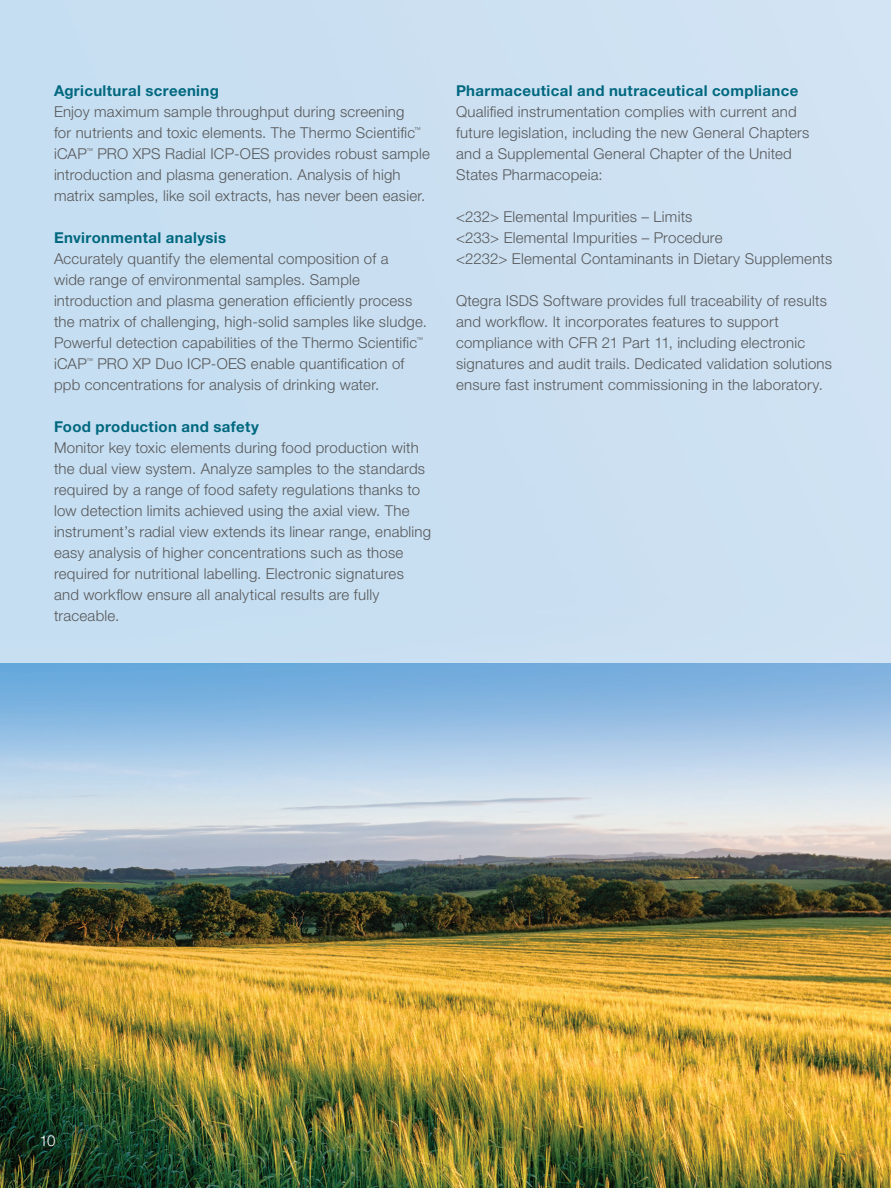
<style>
.page{position:relative;width:891px;height:1188px;background:#fff}
.page>*{position:absolute;margin:0;border:0;box-sizing:border-box;transform-origin:0 0}
.t1{font:300 15px/21px "Helvetica Neue LT Std";letter-spacing:.015em;color:#57585a}
.t2{font:700 15px "Helvetica Neue LT Std";letter-spacing:.025em;color:#00687f}
.t3{font:300 15px "Helvetica Neue LT Std";color:#fff}
.t4{font:300 6.75px "Helvetica Neue LT Std";color:#57585a}
</style>
<div class="page">
<img style="left:0;top:663px;width:891px;height:525px">
<div style="left:0;top:0;width:891px;height:663px;background:#c9dff1"></div>
<p class="t2" style="left:54px;top:81px;width:166px">Agricultural screening</p>
<p class="t1" style="left:54px;top:101px;width:363px">Enjoy maximum sample throughput during screening for nutrients and toxic elements. The Thermo Scientific</p>
<p class="t4" style="left:414px;top:125px;width:8px">™</p>
<p class="t1" style="left:54px;top:143px;width:377px;text-indent:43px">PRO XPS Radial ICP-OES provides robust sample introduction and plasma generation. Analysis of high matrix samples, like soil extracts, has never been easier.</p>
<p class="t2" style="left:54px;top:228px;width:174px">Environmental analysis</p>
<p class="t1" style="left:54px;top:248px;width:375px">Accurately quantify the elemental composition of a<br>wide range of environmental samples. Sample introduction and plasma generation efficiently process the matrix of challenging, high-solid samples like sludge.<br>Powerful detection capabilities of the Thermo Scientific</p>
<p class="t1" style="left:54px;top:143px;width:34px">iCAP</p>
<p class="t4" style="left:86px;top:146px;width:8px">™</p>
<p class="t4" style="left:416px;top:335px;width:8px">™</p>
<p class="t1" style="left:54px;top:353px;width:352px;text-indent:43px">PRO XP Duo ICP-OES enable quantification of ppb concentrations for analysis of drinking water.</p>
<p class="t2" style="left:54px;top:417px;width:206px">Food production and safety</p>
<p class="t1" style="left:54px;top:437px;width:379px">Monitor key toxic elements during food production with the dual view system. Analyze samples to the standards required by a range of food safety regulations thanks to low detection limits achieved using the axial view. The instrument’s radial view extends its linear range, enabling easy analysis of higher concentrations such as those required for nutritional labelling. Electronic signatures and workflow ensure all analytical results are fully traceable.</p>
<p class="t1" style="left:54px;top:353px;width:34px">iCAP</p>
<p class="t4" style="left:86px;top:356px;width:8px">™</p>
<p class="t2" style="left:456px;top:81px;width:344px">Pharmaceutical and nutraceutical compliance</p>
<p class="t1" style="left:456px;top:101px;width:355px">Qualified instrumentation complies with current and future legislation, including the new General Chapters and a Supplemental General Chapter of the United States Pharmacopeia:</p>
<p class="t1" style="left:456px;top:206px;width:378px">&lt;232&gt; Elemental Impurities – Limits<br>&lt;233&gt; Elemental Impurities – Procedure<br>&lt;2232&gt; Elemental Contaminants in Dietary Supplements</p>
<p class="t1" style="left:456px;top:290px;width:378px">Qtegra ISDS Software provides full traceability of results and workflow. It incorporates features to support compliance with CFR 21 Part 11, including electronic signatures and audit trails. Dedicated validation solutions ensure fast instrument commissioning in the laboratory.</p>
<p class="t3" style="left:39px;top:1131px;width:18px">10</p>
</div>
